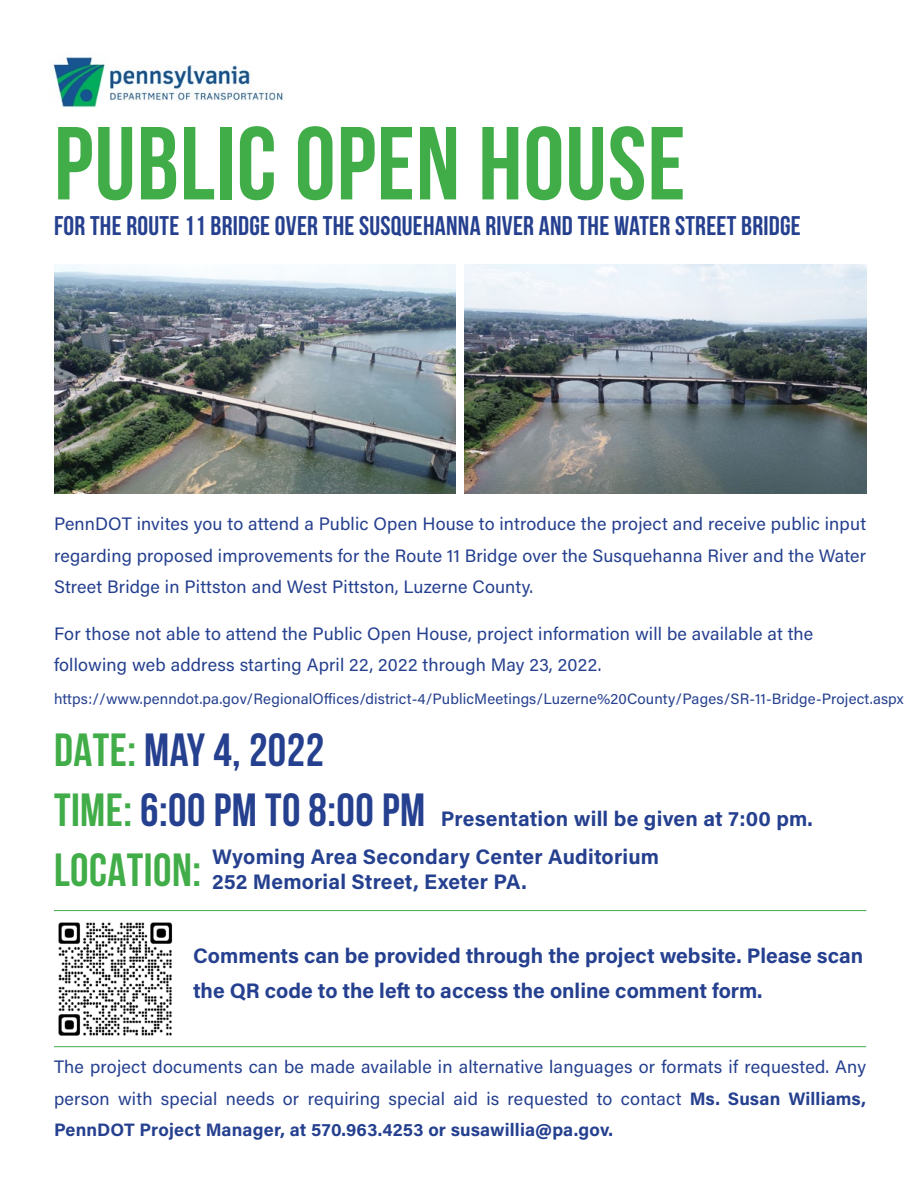
<style>
.page{position:relative;width:918px;height:1188px;background:#fff}
.page>*{position:absolute;margin:0;border:0;box-sizing:border-box;transform-origin:0 0}
.t1{font:700 103.5px "Bebas Neue";letter-spacing:.01em;color:#41ad49}
.t2{font:700 46.5px "Bebas Neue";letter-spacing:.01em;color:#25408f}
.t3{font:700 46.5px "Bebas Neue";letter-spacing:.01em;color:#41ad49}
.t4{font:700 27px "Bebas Neue";letter-spacing:.01em;color:#25408f}
.t5{font:700 21px/25.2px "Acumin Pro";color:#25408f}
.t6{font:18px/31.5px "Acumin Pro";letter-spacing:.01em;color:#25408f;text-align:justify}
.t7{font:15px "Acumin Pro";letter-spacing:.01em;color:#25408f}
.s1{color:#41ad49}
.s2{font-family:"Bebas Neue";font-size:46.5px;color:#41ad49}
.s3{font-family:"Bebas Neue";font-size:46.5px}
.s4{font-weight:700}
</style>
<div class="page">
<img style="left:54px;top:264px;width:402px;height:230px">
<img style="left:464px;top:264px;width:402px;height:230px">
<hr style="left:54px;top:910px;width:812px;height:1px;background:#41ad49">
<hr style="left:54px;top:1046px;width:812px;height:1px;background:#41ad49">
<img style="left:58px;top:922px;width:115px;height:114px">
<img style="left:53px;top:56px;width:230px;height:52px">
<h1 class="t1" style="left:54px;top:107px;width:633px">PUBLIC OPEN HOUSE</h1>
<h3 class="t4" style="left:54px;top:211px;width:748px">FOR THE ROUTE 11 BRIDGE OVER THE SUSQUEHANNA RIVER AND THE WATER STREET BRIDGE</h3>
<p class="t6" style="left:54px;top:508px;width:814px">PennDOT invites you to attend a Public Open House to introduce the project and receive public input regarding proposed improvements for the Route 11 Bridge over the Susquehanna River and the Water Street Bridge in Pittston and West Pittston, Luzerne County.</p>
<p class="t6" style="left:54px;top:617px;width:761px">For those not able to attend the Public Open House, project information will be available at the following web address starting April 22, 2022 through May 23, 2022.</p>
<p class="t7" style="left:54px;top:688px;width:851px">https://www.penndot.pa.gov/RegionalOffices/district-4/PublicMeetings/Luzerne%20County/Pages/SR-11-Bridge-Project.aspx</p>
<h2 class="t2" style="left:54px;top:724px;width:272px"><span class="s1">DATE:</span> MAY 4, 2022</h2>
<p class="t5" style="left:54px;top:805px;width:760px"><span class="s2">TIME:</span> <span class="s3">6:00 PM TO 8:00 PM</span> Presentation will be given at 7:00 pm.</p>
<h2 class="t3" style="left:54px;top:844px;width:149px">LOCATION:</h2>
<p class="t5" style="left:212px;top:843px;width:448px">Wyoming Area Secondary Center Auditorium<br>252 Memorial Street, Exeter PA.</p>
<p class="t5" style="left:193px;top:938px;width:672px;line-height:34.5px">Comments can be provided through the project website. Please scan the QR code to the left to access the online comment form.</p>
<p class="t6" style="left:54px;top:1051px;width:814px">The project documents can be made available in alternative languages or formats if requested. Any person with special needs or requiring special aid is requested to contact <span class="s4">Ms. Susan Williams, PennDOT Project Manager, at 570.963.4253 or susawillia@pa.gov.</span></p>
</div>
